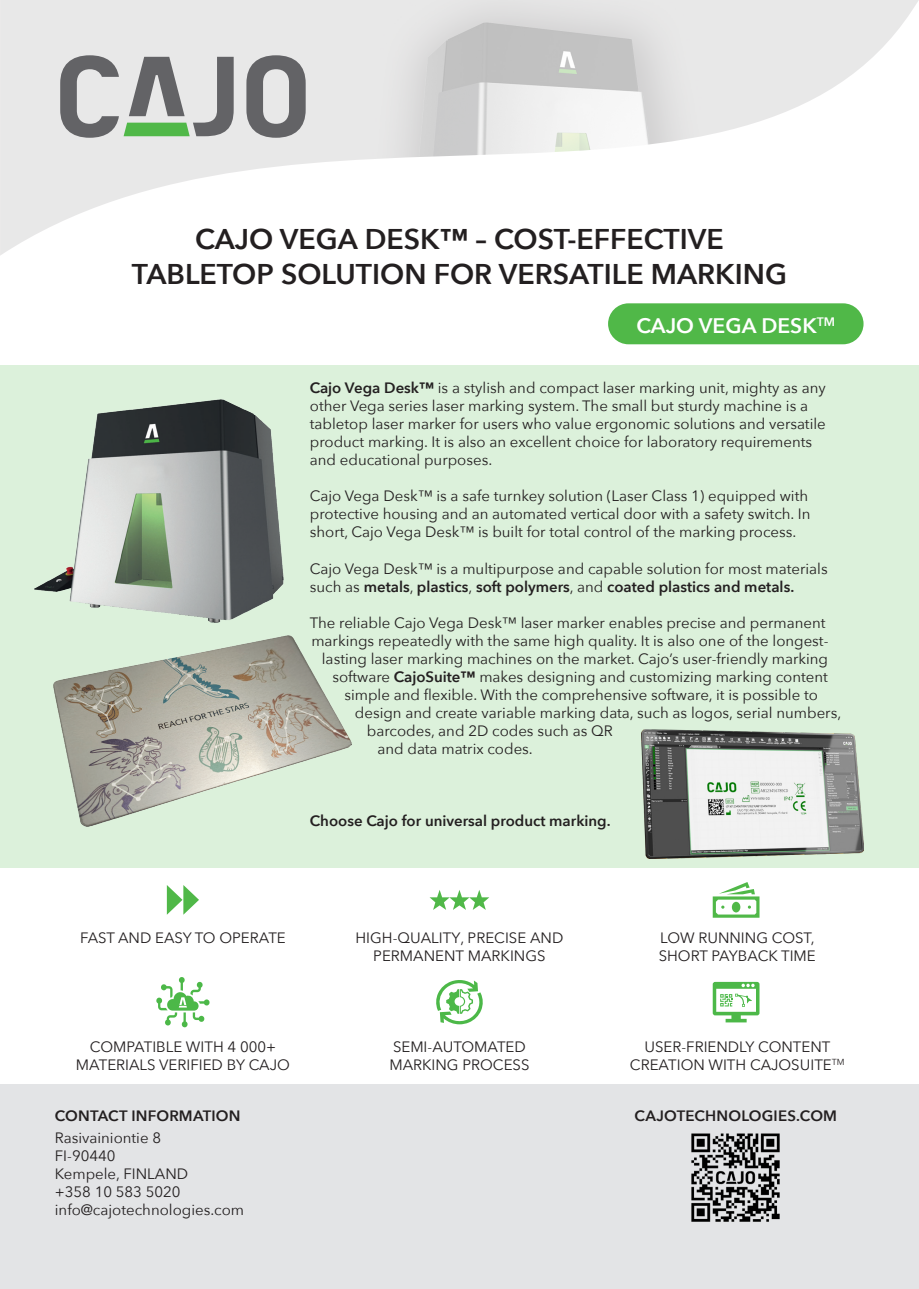
<style>
.page{position:relative;width:919px;height:1289px;background:#fff}
.page>*{position:absolute;margin:0;border:0;box-sizing:border-box;transform-origin:0 0}
.OTSIKKO_20pt_Avenir{font:600 28.5px "Avenir Next";color:#231f20}
.t1{font:600 21px "Avenir Next";color:#fff}
.Leipäteksti_10pt_Ave{font:15px/18px "Avenir Next";color:#231f20}
.Leipäteksti_10pt_Ave-2{font:600 15px "Avenir Next";color:#231f20}
.s1{font-weight:600}
</style>
<div class="page">
<img style="left:0;top:0;width:918px;height:255px">
<div style="left:0;top:1084px;width:918px;height:204px;background:#e3e4e6"></div>
<div style="left:0;top:365px;width:918px;height:502px;background:#dcf1db"></div>
<svg style="left:246px;top:55px;width:59px;height:83px;background:#979798"></svg>
<svg style="left:60px;top:55px;width:174px;height:83px;background:#aab0ab"></svg>
<img style="left:691px;top:1133px;width:89px;height:89px">
<svg style="left:429px;top:890px;width:60px;height:19px"></svg>
<svg style="left:167px;top:885px;width:32px;height:29px"></svg>
<svg style="left:712px;top:882px;width:47px;height:35px"></svg>
<div style="left:608px;top:303px;width:255px;height:41px;background:#50b848;border-radius:20px"></div>
<img style="left:641px;top:729px;width:222px;height:129px">
<img style="left:34px;top:399px;width:249px;height:223px">
<img style="left:53px;top:635px;width:299px;height:191px">
<svg style="left:156px;top:977px;width:54px;height:50px"></svg>
<svg style="left:712px;top:981px;width:47px;height:41px"></svg>
<svg style="left:436px;top:980px;width:47px;height:44px"></svg>
<p class="OTSIKKO_20pt_Avenir" style="left:195px;top:215px;width:530px">CAJO VEGA DESK™ – COST-EFFECTIVE</p>
<p class="OTSIKKO_20pt_Avenir" style="left:132px;top:249px;width:656px">TABLETOP SOLUTION FOR VERSATILE MARKING</p>
<p class="t1" style="left:636px;top:308px;width:200px">CAJO VEGA DESK<sup>TM</sup></p>
<p class="Leipäteksti_10pt_Ave" style="left:310px;top:378px;width:517px"><span class="s1">Cajo Vega Desk™</span> is a stylish and compact laser marking unit, mighty as any other Vega series laser marking system. The small but sturdy machine is a tabletop laser marker for users who value ergonomic solutions and versatile product marking. It is also an excellent choice for laboratory requirements and educational purposes.</p>
<p class="Leipäteksti_10pt_Ave" style="left:310px;top:486px;width:502px">Cajo Vega Desk™ is a safe turnkey solution (Laser Class 1) equipped with protective housing and an automated vertical door with a safety switch. In short, Cajo Vega Desk™ is built for total control of the marking process.</p>
<p class="Leipäteksti_10pt_Ave" style="left:310px;top:558px;width:519px">Cajo Vega Desk™ is a multipurpose and capable solution for most materials such as <span class="s1">metals</span>, <span class="s1">plastics</span>, <span class="s1">soft polymers</span>, and <span class="s1">coated plastics and metals.</span></p>
<p class="Leipäteksti_10pt_Ave" style="left:310px;top:612px;width:517px">The reliable Cajo Vega Desk™ laser marker enables precise and permanent</p>
<p class="Leipäteksti_10pt_Ave" style="left:311px;top:630px;width:518px">markings repeatedly with the same high quality. It is also one of the longest-</p>
<p class="Leipäteksti_10pt_Ave" style="left:322px;top:648px;width:507px">lasting laser marking machines on the market. Cajo’s user-friendly marking</p>
<p class="Leipäteksti_10pt_Ave" style="left:332px;top:666px;width:497px">software <span class="s1">CajoSuite™</span> makes designing and customizing marking content</p>
<p class="Leipäteksti_10pt_Ave" style="left:344px;top:684px;width:475px">simple and flexible. With the comprehensive software, it is possible to</p>
<p class="Leipäteksti_10pt_Ave" style="left:355px;top:702px;width:488px">design and create variable marking data, such as logos, serial numbers,</p>
<p class="Leipäteksti_10pt_Ave" style="left:367px;top:720px;width:247px">barcodes, and 2D codes such as QR</p>
<p class="Leipäteksti_10pt_Ave" style="left:377px;top:738px;width:157px">and data matrix codes.</p>
<p class="Leipäteksti_10pt_Ave-2" style="left:310px;top:807px;width:302px">Choose Cajo for universal product marking.</p>
<p class="Leipäteksti_10pt_Ave" style="left:80px;top:928px;width:207px">FAST AND EASY TO OPERATE</p>
<p class="Leipäteksti_10pt_Ave" style="left:90px;top:1036px;width:188px">COMPATIBLE WITH 4 000+</p>
<p class="Leipäteksti_10pt_Ave" style="left:76px;top:1054px;width:215px">MATERIALS VERIFIED BY CAJO</p>
<p class="Leipäteksti_10pt_Ave" style="left:355px;top:928px;width:209px">HIGH-QUALITY, PRECISE AND</p>
<p class="Leipäteksti_10pt_Ave" style="left:373px;top:946px;width:174px">PERMANENT MARKINGS</p>
<p class="Leipäteksti_10pt_Ave" style="left:393px;top:1036px;width:134px">SEMI-AUTOMATED</p>
<p class="Leipäteksti_10pt_Ave" style="left:389px;top:1054px;width:142px">MARKING PROCESS</p>
<p class="Leipäteksti_10pt_Ave" style="left:660px;top:928px;width:156px">LOW RUNNING COST,</p>
<p class="Leipäteksti_10pt_Ave" style="left:658px;top:946px;width:158px">SHORT PAYBACK TIME</p>
<p class="Leipäteksti_10pt_Ave" style="left:644px;top:1036px;width:187px">USER-FRIENDLY CONTENT</p>
<p class="Leipäteksti_10pt_Ave" style="left:630px;top:1054px;width:216px">CREATION WITH CAJOSUITE<sup>TM</sup></p>
<p class="Leipäteksti_10pt_Ave-2" style="left:55px;top:1102px;width:187px">CONTACT INFORMATION</p>
<p class="Leipäteksti_10pt_Ave-2" style="left:634px;top:1102px;width:204px">CAJOTECHNOLOGIES.COM</p>
<p class="Leipäteksti_10pt_Ave" style="left:55px;top:1128px;width:108px">Rasivainiontie 8</p>
<p class="Leipäteksti_10pt_Ave" style="left:55px;top:1146px;width:62px">FI-90440</p>
<p class="Leipäteksti_10pt_Ave" style="left:55px;top:1164px;width:135px">Kempele, FINLAND</p>
<p class="Leipäteksti_10pt_Ave" style="left:55px;top:1182px;width:127px">+358 10 583 5020</p>
<p class="Leipäteksti_10pt_Ave" style="left:55px;top:1200px;width:191px">info@cajotechnologies.com</p>
</div>
